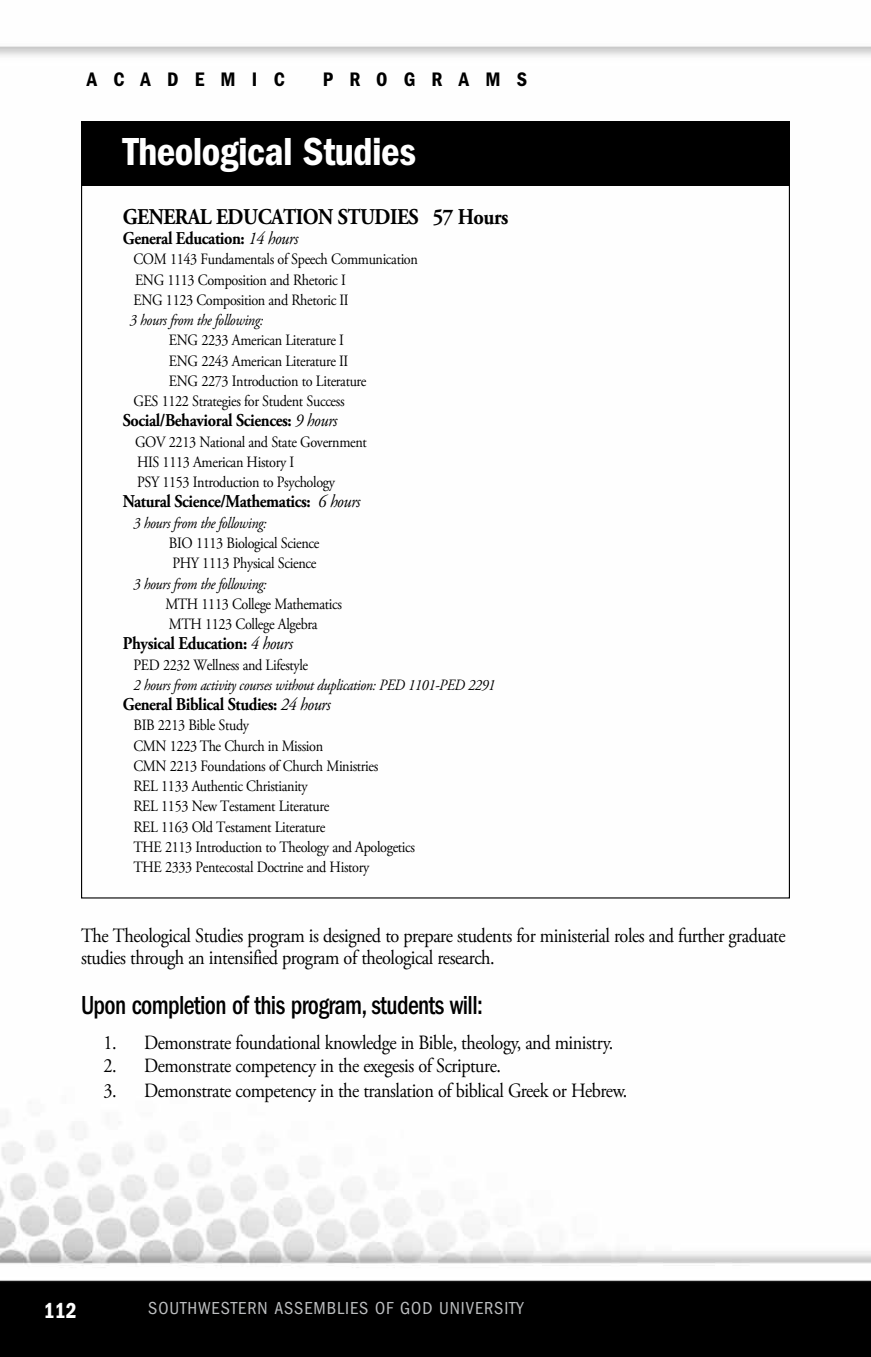
<style>
.page{position:relative;width:871px;height:1357px;background:#fff}
.page>*{position:absolute;margin:0;border:0;box-sizing:border-box;transform-origin:0 0}
.t1{font:40.5px "ITC Franklin Gothic Std Dm Cd";letter-spacing:-.015em;color:#fff}
.t2{font:500 condensed 27px "ITC Franklin Gothic Std";letter-spacing:-.025em;color:#000;scale:.9 1}
.t3{font:700 22.5px "Adobe Garamond Pro";letter-spacing:-.025em;color:#000;scale:.9 1}
.t4{font:22.5px "ITC Franklin Gothic Std Dm Cd";color:#fff;scale:.95 1}
.t5{font:20.25px/22.5px "Adobe Garamond Pro";letter-spacing:-.025em;color:#000;scale:.9 1}
.t6{font:20.25px "ITC Franklin Gothic Std Dm Cd";letter-spacing:.8em;color:#000}
.t7{font:700 18px "Adobe Garamond Pro";letter-spacing:-.025em;color:#000;scale:.9 1}
.t8{font:condensed 18px "ITC Franklin Gothic Std";letter-spacing:.05em;color:#bcbec0}
.t9{font:15.75px/20.2px "Adobe Garamond Pro";letter-spacing:-.025em;color:#000;scale:.9 1}
.t10{font:italic 15.75px "Adobe Garamond Pro";letter-spacing:-.025em;color:#000;scale:.9 1}
.s1{font-weight:400;font-style:italic}
</style>
<div class="page">
<img style="left:0;top:46px;width:871px;height:1311px">
<div style="left:81px;top:122px;width:709px;height:64px;background:#000"></div>
<p class="t6" style="left:87px;top:68px;width:199px">ACADEMIC</p>
<p class="t6" style="left:323px;top:68px;width:206px">PROGRAMS</p>
<h1 class="t1" style="left:123px;top:128px;width:294px">Theological Studies</h1>
<h3 class="t3" style="left:123px;top:204px;width:430px">GENERAL EDUCATION STUDIES 57 Hours</h3>
<p class="t7" style="left:123px;top:228px;width:196px">General Education: <span class="s1">14 hours</span></p>
<p class="t9" style="left:133px;top:250px;width:317px">COM 1143 Fundamentals of Speech Communication<br>ENG 1113 Composition and Rhetoric I<br>ENG 1123 Composition and Rhetoric II</p>
<p class="t10" style="left:130px;top:311px;width:150px">3 hours from the following:</p>
<p class="t9" style="left:169px;top:331px;width:196px">ENG 2233 American Literature I</p>
<p class="t9" style="left:169px;top:351px;width:201px">ENG 2243 American Literature II</p>
<p class="t9" style="left:169px;top:371px;width:221px">ENG 2273 Introduction to Literature</p>
<p class="t9" style="left:133px;top:392px;width:236px">GES 1122 Strategies for Student Success</p>
<p class="t7" style="left:123px;top:410px;width:240px">Social/Behavioral Sciences: <span class="s1">9 hours</span></p>
<p class="t9" style="left:135px;top:432px;width:259px">GOV 2213 National and State Government<br>HIS 1113 American History I<br>PSY 1153 Introduction to Psychology</p>
<p class="t7" style="left:123px;top:491px;width:265px">Natural Science/Mathematics: <span class="s1">6 hours</span></p>
<p class="t10" style="left:133px;top:513px;width:150px">3 hours from the following:</p>
<p class="t9" style="left:169px;top:533px;width:169px">BIO 1113 Biological Science<br>PHY 1113 Physical Science</p>
<p class="t10" style="left:133px;top:574px;width:150px">3 hours from the following:</p>
<p class="t9" style="left:165px;top:594px;width:198px">MTH 1113 College Mathematics<br>MTH 1123 College Algebra</p>
<p class="t7" style="left:123px;top:633px;width:190px">Physical Education: <span class="s1">4 hours</span></p>
<p class="t9" style="left:133px;top:655px;width:196px">PED 2232 Wellness and Lifestyle</p>
<p class="t10" style="left:133px;top:675px;width:403px">2 hours from activity courses without duplication: PED 1101-PED 2291</p>
<p class="t7" style="left:123px;top:694px;width:232px">General Biblical Studies: <span class="s1">24 hours</span></p>
<p class="t9" style="left:133px;top:716px;width:314px">BIB 2213 Bible Study<br>CMN 1223 The Church in Mission<br>CMN 2213 Foundations of Church Ministries<br>REL 1133 Authentic Christianity<br>REL 1153 New Testament Literature<br>REL 1163 Old Testament Literature<br>THE 2113 Introduction to Theology and Apologetics THE 2333 Pentecostal Doctrine and History</p>
<p class="t5" style="left:81px;top:925px;width:784px">The Theological Studies program is designed to prepare students for ministerial roles and further graduate studies through an intensified program of theological research.</p>
<h2 class="t2" style="left:81px;top:989px;width:448px">Upon completion of this program, students will:</h2>
<p class="t5" style="left:104px;top:1032px;width:568px">1. Demonstrate foundational knowledge in Bible, theology, and ministry.</p>
<p class="t5" style="left:104px;top:1055px;width:443px">2. Demonstrate competency in the exegesis of Scripture.</p>
<p class="t5" style="left:104px;top:1080px;width:584px">3. Demonstrate competency in the translation of biblical Greek or Hebrew.</p>
<h3 class="t4" style="left:44px;top:1297px;width:36px">112</h3>
<p class="t8" style="left:148px;top:1298px;width:377px">SOUTHWESTERN ASSEMBLIES OF GOD UNIVERSITY</p>
<p class="t8" style="left:125px;top:1298px;width:377px">SOUTHWESTERN ASSEMBLIES OF GOD UNIVERSITY</p>
</div>
